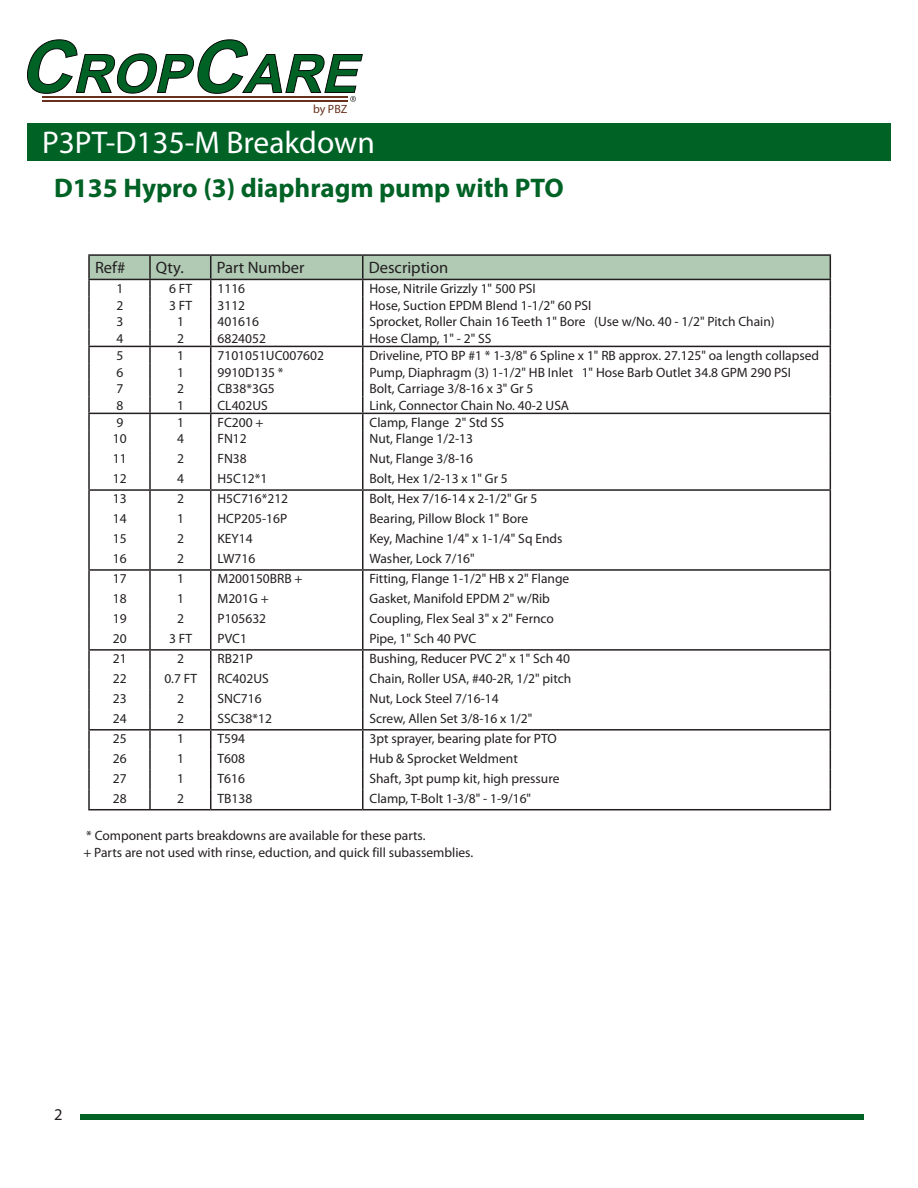
<style>
.page{position:relative;width:918px;height:1188px;background:#fff}
.page>*{position:absolute;margin:0;border:0;box-sizing:border-box;transform-origin:0 0}
.Catagory_header2{font:31.5px "Myriad Pro";color:#fff}
.Catagory_header{font:700 27px "Myriad Pro";color:#016226}
.t1{font:16.5px "Myriad Pro";color:#231f20}
.t2{font:13.5px "Myriad Pro";color:#231f20}
.t3{font:12px "Myriad";color:#68311e}
</style>
<div class="page">
<div style="left:81px;top:1114px;width:783px;height:6px;background:#016226"></div>
<svg style="left:27px;top:39px;width:336px;height:63px"></svg>
<div style="left:27px;top:123px;width:864px;height:38px;background:#016226"></div>
<hr style="left:88px;top:254px;width:62px;height:2px;background:#231f20">
<hr style="left:150px;top:254px;width:61px;height:2px;background:#231f20">
<hr style="left:211px;top:254px;width:152px;height:2px;background:#231f20">
<hr style="left:363px;top:254px;width:468px;height:2px;background:#231f20">
<svg style="left:88px;top:255px;width:743px;height:554px"></svg>
<hr style="left:88px;top:809px;width:62px;height:1px;background:#231f20">
<hr style="left:150px;top:809px;width:61px;height:1px;background:#231f20">
<hr style="left:211px;top:809px;width:152px;height:1px;background:#231f20">
<hr style="left:363px;top:809px;width:468px;height:1px;background:#231f20">
<p class="t3" style="left:313px;top:103px;width:36px">by PBZ</p>
<p class="Catagory_header2" style="left:42px;top:123px;width:334px">P3PT-D135-M Breakdown</p>
<p class="Catagory_header" style="left:54px;top:171px;width:511px">D135 Hypro (3) diaphragm pump with PTO</p>
<p class="t1" style="left:95px;top:258px;width:32px">Ref#</p>
<p class="t1" style="left:156px;top:258px;width:29px">Qty.</p>
<p class="t1" style="left:217px;top:258px;width:89px">Part Number</p>
<p class="t1" style="left:369px;top:258px;width:81px">Description</p>
<p class="t2" style="left:116px;top:280px;width:8px">1</p>
<p class="t2" style="left:169px;top:280px;width:25px">6 FT</p>
<p class="t2" style="left:217px;top:280px;width:29px">1116</p>
<p class="t2" style="left:370px;top:280px;width:168px">Hose, Nitrile Grizzly 1" 500 PSI</p>
<p class="t2" style="left:116px;top:297px;width:8px">2</p>
<p class="t2" style="left:169px;top:297px;width:25px">3 FT</p>
<p class="t2" style="left:217px;top:297px;width:29px">3112</p>
<p class="t2" style="left:370px;top:297px;width:224px">Hose, Suction EPDM Blend 1-1/2" 60 PSI</p>
<p class="t2" style="left:116px;top:313px;width:8px">3</p>
<p class="t2" style="left:177px;top:313px;width:8px">1</p>
<p class="t2" style="left:217px;top:313px;width:43px">401616</p>
<p class="t2" style="left:370px;top:313px;width:407px">Sprocket, Roller Chain 16 Teeth 1" Bore (Use w/No. 40 - 1/2" Pitch Chain)</p>
<p class="t2" style="left:116px;top:330px;width:8px">4</p>
<p class="t2" style="left:177px;top:330px;width:8px">2</p>
<p class="t2" style="left:217px;top:330px;width:50px">6824052</p>
<p class="t2" style="left:370px;top:330px;width:123px">Hose Clamp, 1" - 2" SS</p>
<p class="t2" style="left:116px;top:347px;width:8px">5</p>
<p class="t2" style="left:177px;top:347px;width:8px">1</p>
<p class="t2" style="left:217px;top:347px;width:108px">7101051UC007602</p>
<p class="t2" style="left:370px;top:347px;width:451px">Driveline, PTO BP #1 * 1-3/8" 6 Spline x 1" RB approx. 27.125" oa length collapsed</p>
<p class="t2" style="left:116px;top:364px;width:8px">6</p>
<p class="t2" style="left:177px;top:364px;width:8px">1</p>
<p class="t2" style="left:217px;top:364px;width:67px">9910D135 *</p>
<p class="t2" style="left:370px;top:364px;width:423px">Pump, Diaphragm (3) 1-1/2" HB Inlet 1" Hose Barb Outlet 34.8 GPM 290 PSI</p>
<p class="t2" style="left:116px;top:380px;width:8px">7</p>
<p class="t2" style="left:177px;top:380px;width:8px">2</p>
<p class="t2" style="left:217px;top:380px;width:59px">CB38*3G5</p>
<p class="t2" style="left:370px;top:380px;width:165px">Bolt, Carriage 3/8-16 x 3" Gr 5</p>
<p class="t2" style="left:116px;top:397px;width:8px">8</p>
<p class="t2" style="left:177px;top:397px;width:8px">1</p>
<p class="t2" style="left:217px;top:397px;width:52px">CL402US</p>
<p class="t2" style="left:370px;top:397px;width:201px">Link, Connector Chain No. 40-2 USA</p>
<p class="t2" style="left:116px;top:414px;width:8px">9</p>
<p class="t2" style="left:177px;top:414px;width:8px">1</p>
<p class="t2" style="left:217px;top:414px;width:48px">FC200 +</p>
<p class="t2" style="left:370px;top:414px;width:136px">Clamp, Flange 2" Std SS</p>
<p class="t2" style="left:113px;top:431px;width:15px">10</p>
<p class="t2" style="left:177px;top:431px;width:8px">4</p>
<p class="t2" style="left:217px;top:431px;width:31px">FN12</p>
<p class="t2" style="left:370px;top:431px;width:105px">Nut, Flange 1/2-13</p>
<p class="t2" style="left:113px;top:451px;width:15px">11</p>
<p class="t2" style="left:177px;top:451px;width:8px">2</p>
<p class="t2" style="left:217px;top:451px;width:31px">FN38</p>
<p class="t2" style="left:370px;top:451px;width:105px">Nut, Flange 3/8-16</p>
<p class="t2" style="left:113px;top:471px;width:15px">12</p>
<p class="t2" style="left:177px;top:471px;width:8px">4</p>
<p class="t2" style="left:217px;top:471px;width:51px">H5C12*1</p>
<p class="t2" style="left:370px;top:471px;width:140px">Bolt, Hex 1/2-13 x 1" Gr 5</p>
<p class="t2" style="left:113px;top:491px;width:15px">13</p>
<p class="t2" style="left:177px;top:491px;width:8px">2</p>
<p class="t2" style="left:217px;top:491px;width:72px">H5C716*212</p>
<p class="t2" style="left:370px;top:491px;width:169px">Bolt, Hex 7/16-14 x 2-1/2" Gr 5</p>
<p class="t2" style="left:113px;top:511px;width:15px">14</p>
<p class="t2" style="left:177px;top:511px;width:8px">1</p>
<p class="t2" style="left:217px;top:511px;width:71px">HCP205-16P</p>
<p class="t2" style="left:370px;top:511px;width:160px">Bearing, Pillow Block 1" Bore</p>
<p class="t2" style="left:113px;top:531px;width:15px">15</p>
<p class="t2" style="left:177px;top:531px;width:8px">2</p>
<p class="t2" style="left:217px;top:531px;width:37px">KEY14</p>
<p class="t2" style="left:370px;top:531px;width:195px">Key, Machine 1/4" x 1-1/4" Sq Ends</p>
<p class="t2" style="left:113px;top:550px;width:15px">16</p>
<p class="t2" style="left:177px;top:550px;width:8px">2</p>
<p class="t2" style="left:217px;top:550px;width:39px">LW716</p>
<p class="t2" style="left:370px;top:550px;width:107px">Washer, Lock 7/16"</p>
<p class="t2" style="left:113px;top:570px;width:15px">17</p>
<p class="t2" style="left:177px;top:570px;width:8px">1</p>
<p class="t2" style="left:217px;top:570px;width:87px">M200150BRB +</p>
<p class="t2" style="left:370px;top:570px;width:201px">Fitting, Flange 1-1/2" HB x 2" Flange</p>
<p class="t2" style="left:113px;top:590px;width:15px">18</p>
<p class="t2" style="left:177px;top:590px;width:8px">1</p>
<p class="t2" style="left:217px;top:590px;width:53px">M201G +</p>
<p class="t2" style="left:370px;top:590px;width:182px">Gasket, Manifold EPDM 2" w/Rib</p>
<p class="t2" style="left:113px;top:610px;width:15px">19</p>
<p class="t2" style="left:177px;top:610px;width:8px">2</p>
<p class="t2" style="left:217px;top:610px;width:50px">P105632</p>
<p class="t2" style="left:370px;top:610px;width:186px">Coupling, Flex Seal 3" x 2" Fernco</p>
<p class="t2" style="left:113px;top:630px;width:15px">20</p>
<p class="t2" style="left:169px;top:630px;width:25px">3 FT</p>
<p class="t2" style="left:217px;top:630px;width:31px">PVC1</p>
<p class="t2" style="left:370px;top:630px;width:108px">Pipe, 1" Sch 40 PVC</p>
<p class="t2" style="left:113px;top:650px;width:15px">21</p>
<p class="t2" style="left:177px;top:650px;width:8px">2</p>
<p class="t2" style="left:217px;top:650px;width:37px">RB21P</p>
<p class="t2" style="left:370px;top:650px;width:202px">Bushing, Reducer PVC 2" x 1" Sch 40</p>
<p class="t2" style="left:113px;top:670px;width:15px">22</p>
<p class="t2" style="left:164px;top:670px;width:34px">0.7 FT</p>
<p class="t2" style="left:217px;top:670px;width:53px">RC402US</p>
<p class="t2" style="left:370px;top:670px;width:203px">Chain, Roller USA, #40-2R, 1/2" pitch</p>
<p class="t2" style="left:113px;top:690px;width:15px">23</p>
<p class="t2" style="left:177px;top:690px;width:8px">2</p>
<p class="t2" style="left:217px;top:690px;width:46px">SNC716</p>
<p class="t2" style="left:370px;top:690px;width:131px">Nut, Lock Steel 7/16-14</p>
<p class="t2" style="left:113px;top:710px;width:15px">24</p>
<p class="t2" style="left:177px;top:710px;width:8px">2</p>
<p class="t2" style="left:217px;top:710px;width:56px">SSC38*12</p>
<p class="t2" style="left:370px;top:710px;width:164px">Screw, Allen Set 3/8-16 x 1/2"</p>
<p class="t2" style="left:113px;top:730px;width:15px">25</p>
<p class="t2" style="left:177px;top:730px;width:8px">1</p>
<p class="t2" style="left:217px;top:730px;width:29px">T594</p>
<p class="t2" style="left:370px;top:730px;width:189px">3pt sprayer, bearing plate for PTO</p>
<p class="t2" style="left:113px;top:750px;width:15px">26</p>
<p class="t2" style="left:177px;top:750px;width:8px">1</p>
<p class="t2" style="left:217px;top:750px;width:29px">T608</p>
<p class="t2" style="left:370px;top:750px;width:150px">Hub &amp; Sprocket Weldment</p>
<p class="t2" style="left:113px;top:770px;width:15px">27</p>
<p class="t2" style="left:177px;top:770px;width:8px">1</p>
<p class="t2" style="left:217px;top:770px;width:29px">T616</p>
<p class="t2" style="left:370px;top:770px;width:191px">Shaft, 3pt pump kit, high pressure</p>
<p class="t2" style="left:113px;top:790px;width:15px">28</p>
<p class="t2" style="left:177px;top:790px;width:8px">2</p>
<p class="t2" style="left:217px;top:790px;width:36px">TB138</p>
<p class="t2" style="left:370px;top:790px;width:163px">Clamp, T-Bolt 1-3/8" - 1-9/16"</p>
<p class="t2" style="left:86px;top:828px;width:341px">* Component parts breakdowns are available for these parts.</p>
<p class="t2" style="left:83px;top:844px;width:391px">+ Parts are not used with rinse, eduction, and quick fill subassemblies.</p>
<p class="t1" style="left:54px;top:1104px;width:10px">2</p>
</div>
